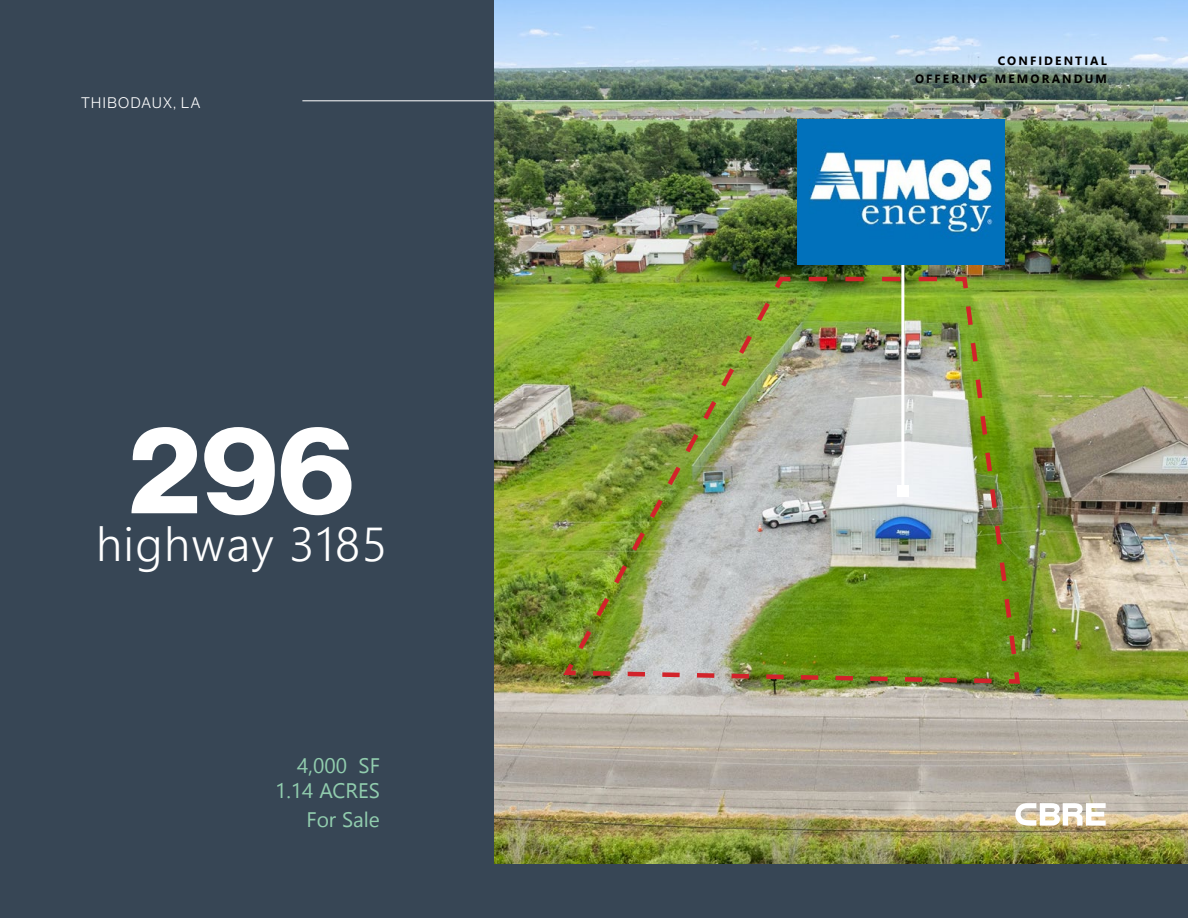
<style>
.page{position:relative;width:1188px;height:918px;background:#374655}
.page>*{position:absolute;margin:0;border:0;box-sizing:border-box;transform-origin:0 0}
.t1{font:123.3px "N Haas Grotesk DS Pro 75 Bd";color:#fff}
.t2{font:300 47.4px "Leelawadee UI";letter-spacing:.03em;color:#fff}
.t3{font:21px/25.5px "Leelawadee UI";color:#91cdae;text-align:right}
.t4{font:15px "N Haas Grotesk DS Pro 45 Lt";letter-spacing:.1em;color:#fff}
.t5{font:700 12px/18px "Leelawadee UI";letter-spacing:.175em;color:#000;text-align:right}
</style>
<div class="page">
<img style="left:495px;top:0;width:693px;height:864px">
<hr style="left:302px;top:100px;width:805px;height:1px;background:#fff">
<hr style="left:901px;top:221px;width:3px;height:270px;background:#fff">
<img style="left:797px;top:120px;width:208px;height:144px">
<img style="left:560px;top:275px;width:463px;height:411px">
<svg style="left:1015px;top:803px;width:91px;height:23px;background:#eae3d5"></svg>
<p class="t4" style="left:81px;top:94px;width:121px">THIBODAUX, LA</p>
<h1 class="t1" style="left:129px;top:398px;width:227px">296</h1>
<h2 class="t2" style="left:96px;top:511px;width:292px">highway 3185</h2>
<h3 class="t3" style="left:275px;top:751px;width:106px">4,000 SF<br>1.14 ACRES</h3>
<h3 class="t3" style="left:306px;top:805px;width:75px">For Sale</h3>
<p class="t5" style="left:915px;top:51px;width:193px">CONFIDENTIAL<br>OFFERING MEMORANDUM</p>
</div>
